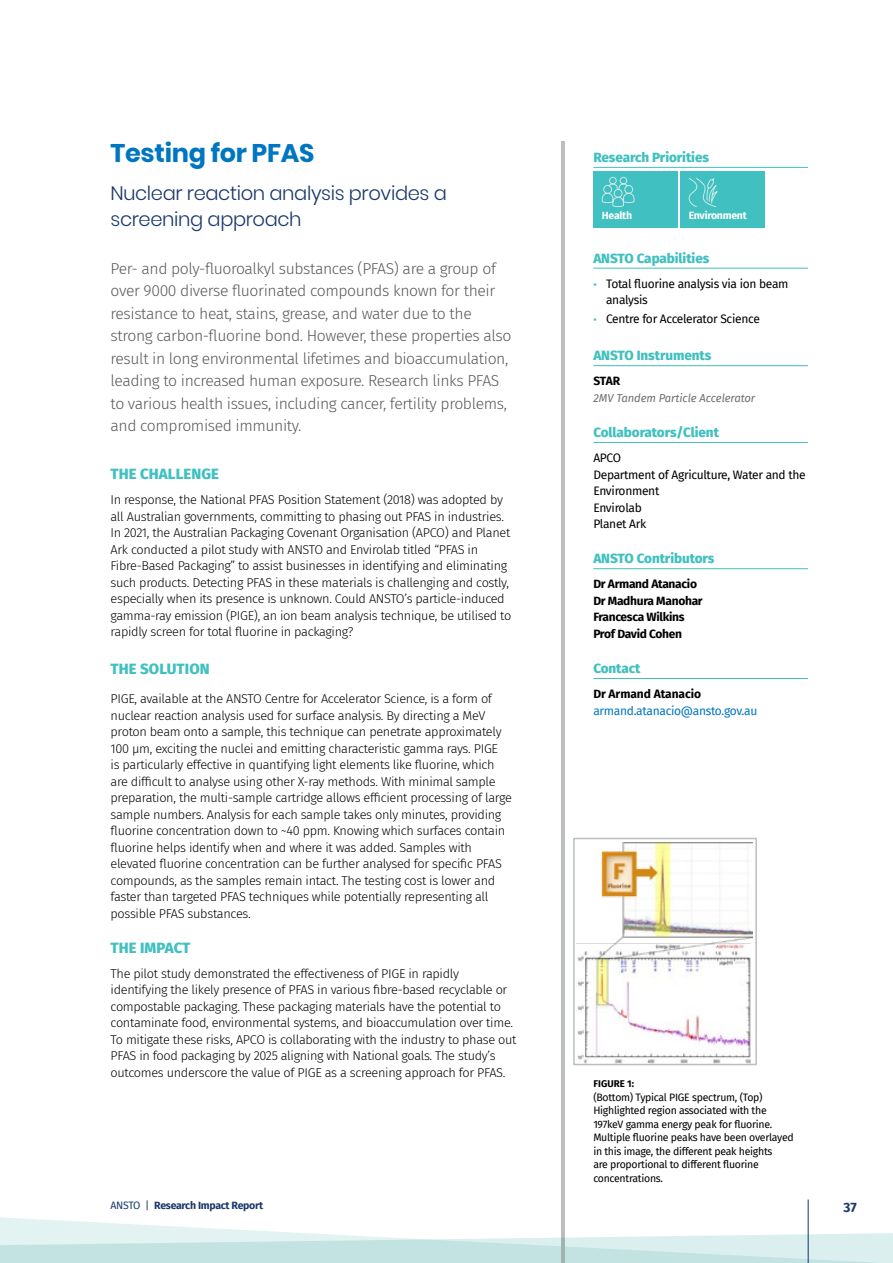
<style>
.page{position:relative;width:893px;height:1263px;background:#fff}
.page>*{position:absolute;margin:0;border:0;box-sizing:border-box;transform-origin:0 0}
.t1{font:700 25.5px "Poppins";letter-spacing:-.01em;color:#0076c0}
.t2{font:300 19.5px/25.5px "Poppins";letter-spacing:-.02em;color:#1a3869}
.t3{font:300 15.75px/22.5px "Fira Sans";letter-spacing:-.025em;color:#58595b}
.t4{font:800 15px "Fira Sans";letter-spacing:.005em;color:#40c0c0}
.t5{font:800 13.5px "Fira Sans";letter-spacing:-.005em;color:#40c0c0}
.t6{font:700 13.5px "Fira Sans";color:#1a3869}
.t7{font:300 12.75px/16.5px "Fira Sans";letter-spacing:-.025em;color:#000}
.t8{font:12px/16.5px "Fira Sans";letter-spacing:-.025em;color:#000}
.t9{font:700 12px/16.5px "Fira Sans";letter-spacing:-.025em;color:#000}
.t10{font:12px "Fira Sans";letter-spacing:-.025em;color:#0076c0}
.t11{font:700 12px "Fira Sans";letter-spacing:-.005em;color:#000}
.t12{font:italic 11.25px "Fira Sans";letter-spacing:-.005em;color:#6d6e71}
.t13{font:10.5px/13.5px "Fira Sans";letter-spacing:-.025em;color:#000}
.t14{font:700 10.5px "Fira Sans";letter-spacing:-.025em;color:#1a3869}
.t15{font:700 10.5px "Fira Sans";letter-spacing:-.025em;color:#fff}
.t16{font:700 9.75px "Fira Sans";letter-spacing:.005em;color:#000}
.s1{font-family:"Poppins";font-weight:800;font-size:11.25px;color:#40c0c0}
.s2{font-weight:400}
</style>
<div class="page">
<svg style="left:0;top:1199px;width:808px;height:34px"></svg>
<hr style="left:561px;top:141px;width:4px;height:1122px;background:#bcbec0">
<hr style="left:808px;top:1199px;width:1px;height:64px;background:#1a3869">
<svg style="left:0;top:1233px;width:893px;height:30px;background:#d0e9e9"></svg>
<img style="left:577px;top:843px;width:176px;height:219px">
<div style="left:573px;top:838px;width:184px;height:227px;border:2px solid #bcbec0"></div>
<hr style="left:593px;top:167px;width:215px;height:1px;background:#40c0c0">
<hr style="left:593px;top:268px;width:215px;height:1px;background:#40c0c0">
<hr style="left:593px;top:365px;width:215px;height:1px;background:#40c0c0">
<hr style="left:593px;top:442px;width:215px;height:1px;background:#40c0c0">
<hr style="left:593px;top:568px;width:215px;height:1px;background:#40c0c0">
<hr style="left:593px;top:678px;width:215px;height:1px;background:#40c0c0">
<div style="left:593px;top:171px;width:85px;height:57px;background:#40c0c0"></div>
<svg style="left:601px;top:176px;width:34px;height:31px"></svg>
<div style="left:680px;top:171px;width:84px;height:57px;background:#40c0c0"></div>
<svg style="left:688px;top:178px;width:30px;height:29px"></svg>
<h1 class="t1" style="left:111px;top:138px;width:206px">Testing for PFAS</h1>
<h2 class="t2" style="left:111px;top:181px;width:338px">Nuclear reaction analysis provides a screening approach</h2>
<p class="t3" style="left:111px;top:257px;width:402px">Per- and poly-fluoroalkyl substances (PFAS) are a group of over 9000 diverse fluorinated compounds known for their resistance to heat, stains, grease, and water due to the strong carbon-fluorine bond. However, these properties also result in long environmental lifetimes and bioaccumulation, leading to increased human exposure. Research links PFAS to various health issues, including cancer, fertility problems, and compromised immunity.</p>
<p class="t4" style="left:111px;top:461px;width:110px">THE CHALLENGE</p>
<p class="t7" style="left:111px;top:492px;width:402px">In response, the National PFAS Position Statement (2018) was adopted by all Australian governments, committing to phasing out PFAS in industries.<br>In 2021, the Australian Packaging Covenant Organisation (APCO) and Planet Ark conducted a pilot study with ANSTO and Envirolab titled “PFAS in Fibre-Based Packaging” to assist businesses in identifying and eliminating such products. Detecting PFAS in these materials is challenging and costly, especially when its presence is unknown. Could ANSTO’s particle-induced gamma-ray emission (PIGE), an ion beam analysis technique, be utilised to rapidly screen for total fluorine in packaging?</p>
<p class="t4" style="left:111px;top:655px;width:101px">THE SOLUTION</p>
<p class="t7" style="left:111px;top:690px;width:403px">PIGE, available at the ANSTO Centre for Accelerator Science, is a form of nuclear reaction analysis used for surface analysis. By directing a MeV proton beam onto a sample, this technique can penetrate approximately 100 µm, exciting the nuclei and emitting characteristic gamma rays. PIGE<br>is particularly effective in quantifying light elements like fluorine, which are difficult to analyse using other X-ray methods. With minimal sample preparation, the multi-sample cartridge allows efficient processing of large sample numbers. Analysis for each sample takes only minutes, providing fluorine concentration down to ~40 ppm. Knowing which surfaces contain fluorine helps identify when and where it was added. Samples with elevated fluorine concentration can be further analysed for specific PFAS compounds, as the samples remain intact. The testing cost is lower and faster than targeted PFAS techniques while potentially representing all possible PFAS substances.</p>
<p class="t4" style="left:111px;top:935px;width:81px">THE IMPACT</p>
<p class="t7" style="left:111px;top:965px;width:407px">The pilot study demonstrated the effectiveness of PIGE in rapidly identifying the likely presence of PFAS in various fibre-based recyclable or compostable packaging. These packaging materials have the potential to contaminate food, environmental systems, and bioaccumulation over time.<br>To mitigate these risks, APCO is collaborating with the industry to phase out PFAS in food packaging by 2025 aligning with National goals. The study’s outcomes underscore the value of PIGE as a screening approach for PFAS.</p>
<p class="t5" style="left:593px;top:146px;width:117px">Research Priorities</p>
<p class="t15" style="left:602px;top:207px;width:32px">Health</p>
<p class="t15" style="left:689px;top:207px;width:60px">Environment</p>
<p class="t5" style="left:593px;top:246px;width:118px">ANSTO Capabilities</p>
<p class="t8" style="left:606px;top:275px;width:184px;text-indent:-13px"><span class="s1">·</span> Total fluorine analysis via ion beam analysis</p>
<p class="t8" style="left:593px;top:310px;width:168px"><span class="s1">·</span> Centre for Accelerator Science</p>
<p class="t5" style="left:593px;top:344px;width:119px">ANSTO Instruments</p>
<p class="t9" style="left:593px;top:372px;width:28px">STAR</p>
<p class="t12" style="left:593px;top:389px;width:163px">2MV Tandem Particle Accelerator</p>
<p class="t5" style="left:593px;top:421px;width:127px">Collaborators/Client</p>
<p class="t8" style="left:593px;top:449px;width:214px">APCO<br>Department of Agriculture, Water and the<br>Environment<br>Envirolab<br>Planet Ark</p>
<p class="t5" style="left:593px;top:547px;width:123px">ANSTO Contributors</p>
<p class="t9" style="left:593px;top:575px;width:111px">Dr Armand Atanacio<br>Dr Madhura Manohar<br>Francesca Wilkins<br>Prof David Cohen</p>
<p class="t5" style="left:593px;top:657px;width:49px">Contact</p>
<p class="t11" style="left:593px;top:684px;width:109px">Dr Armand Atanacio</p>
<p class="t10" style="left:593px;top:701px;width:165px">armand.atanacio@ansto.gov.au</p>
<p class="t16" style="left:593px;top:1075px;width:42px">FIGURE 1:</p>
<p class="t13" style="left:593px;top:1090px;width:202px">(Bottom) Typical PIGE spectrum, (Top)<br>Highlighted region associated with the 197keV gamma energy peak for fluorine.<br>Multiple fluorine peaks have been overlayed in this image, the different peak heights<br>are proportional to different fluorine concentrations.</p>
<p class="t14" style="left:111px;top:1197px;width:154px"><span class="s2">ANSTO |</span> Research Impact Report</p>
<p class="t6" style="left:843px;top:1196px;width:15px">37</p>
</div>
